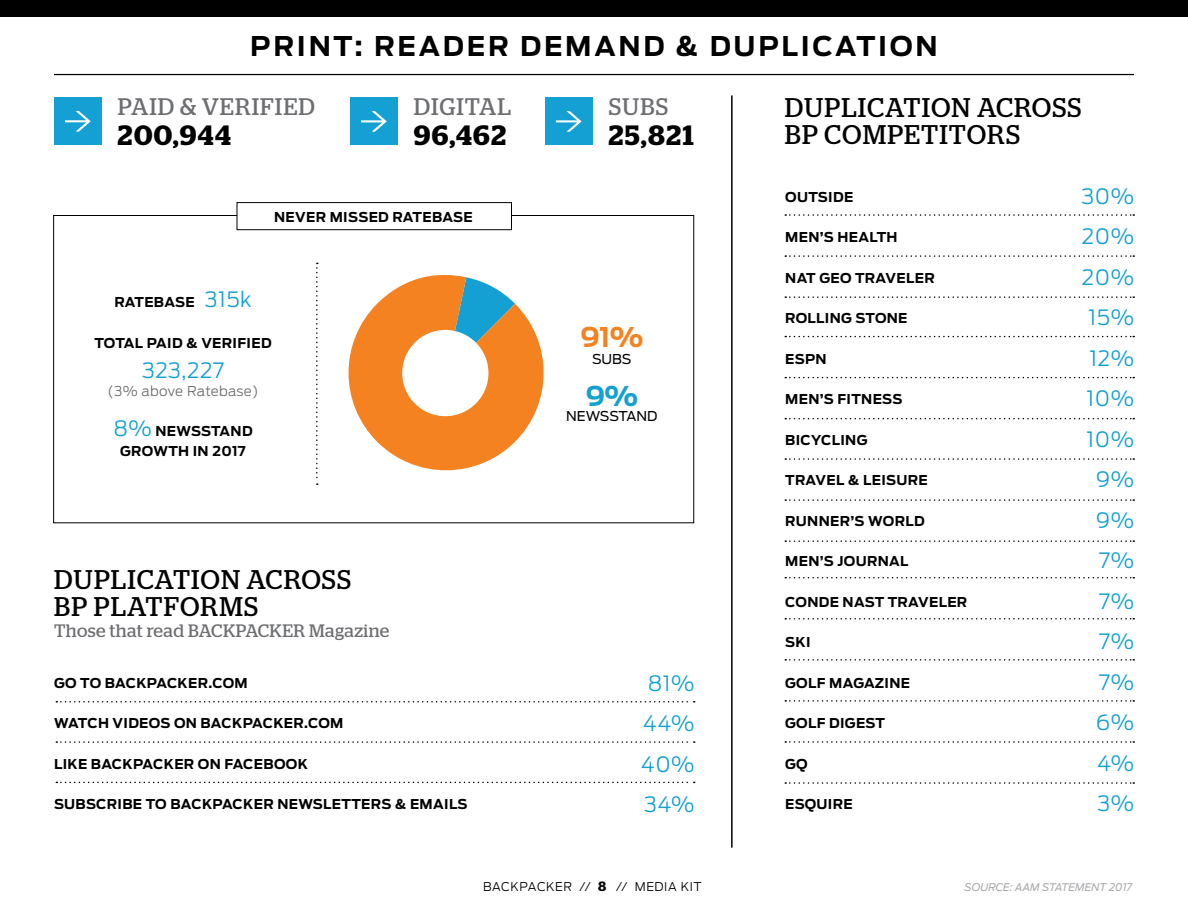
<style>
.page{position:relative;width:1188px;height:918px;background:#fff}
.page>*{position:absolute;margin:0;border:0;box-sizing:border-box;transform-origin:0 0}
.t1{font:600 27.9px "Stag";letter-spacing:.05em;color:#000}
.t2{font:27px/27px "Stag";letter-spacing:.035em;color:#000}
.t3{font:700 27px "Antenna";letter-spacing:.1em;color:#000}
.t4{font:700 27px "Antenna";color:#f58220}
.t5{font:700 27px "Antenna";color:#14a0d2}
.t6{font:24px "Stag";letter-spacing:.045em;color:#6d6e71}
.t7{font:300 21px/40.5px "Antenna";color:#14a0d2;text-align:right}
.t8{font:18px "Stag";letter-spacing:.025em;color:#6d6e71}
.t9{font:700 13.5px/19.5px "Antenna";letter-spacing:.025em;color:#000;text-align:center}
.t10{font:300 13.5px "Antenna";letter-spacing:.01em;color:#6d6e71}
.t11{font:13.5px "Antenna";color:#000}
.t12{font:300 12px "Antenna";letter-spacing:.045em;color:#000}
.t13{font:italic 10.5px "Antenna";color:#a7a9ac}
.s1{font-weight:300;font-size:21px;color:#14a0d2}
.s2{font-family:"Stag";font-weight:600;font-size:13.5px}
</style>
<div class="page">
<svg style="left:348px;top:274px;width:196px;height:197px;fill:#f58220"></svg>
<hr style="left:54px;top:74px;width:1080px;height:1px;background:#000">
<div style="left:0;top:0;width:1188px;height:16px;background:#000"></div>
<svg style="left:785px;top:214px;width:349px;height:2px"></svg>
<svg style="left:785px;top:255px;width:349px;height:2px"></svg>
<svg style="left:785px;top:296px;width:349px;height:2px"></svg>
<hr style="left:731px;top:95px;width:2px;height:753px;background:#000">
<svg style="left:785px;top:336px;width:349px;height:1px"></svg>
<svg style="left:785px;top:377px;width:349px;height:1px"></svg>
<svg style="left:785px;top:418px;width:349px;height:1px"></svg>
<svg style="left:785px;top:458px;width:349px;height:2px"></svg>
<svg style="left:785px;top:499px;width:349px;height:2px"></svg>
<svg style="left:785px;top:540px;width:349px;height:2px"></svg>
<svg style="left:785px;top:577px;width:349px;height:1px"></svg>
<svg style="left:785px;top:618px;width:349px;height:2px"></svg>
<svg style="left:785px;top:659px;width:349px;height:2px"></svg>
<svg style="left:785px;top:700px;width:349px;height:2px"></svg>
<svg style="left:785px;top:741px;width:349px;height:2px"></svg>
<svg style="left:785px;top:782px;width:349px;height:2px"></svg>
<div style="left:350px;top:98px;width:48px;height:47px;background:#14a0d2"></div>
<svg style="left:361px;top:111px;width:26px;height:21px"></svg>
<div style="left:545px;top:98px;width:48px;height:47px;background:#14a0d2"></div>
<svg style="left:556px;top:111px;width:26px;height:21px"></svg>
<svg style="left:56px;top:701px;width:639px;height:2px"></svg>
<svg style="left:56px;top:741px;width:639px;height:2px"></svg>
<svg style="left:56px;top:782px;width:639px;height:1px"></svg>
<div style="left:237px;top:202px;width:275px;height:28px;border:1px solid #000"></div>
<div style="left:402px;top:330px;width:86px;height:86px;background:#fff;border-radius:50%"></div>
<svg style="left:316px;top:263px;width:2px;height:222px"></svg>
<div style="left:54px;top:97px;width:48px;height:48px;background:#14a0d2"></div>
<svg style="left:65px;top:111px;width:26px;height:21px"></svg>
<h2 class="t3" style="left:250px;top:27px;width:689px">PRINT: READER DEMAND &amp; DUPLICATION</h2>
<h3 class="t6" style="left:118px;top:92px;width:199px">PAID &amp; VERIFIED</h3>
<h1 class="t1" style="left:118px;top:119px;width:115px">200,944</h1>
<h3 class="t6" style="left:414px;top:92px;width:99px">DIGITAL</h3>
<h1 class="t1" style="left:414px;top:119px;width:94px">96,462</h1>
<p class="t9" style="left:274px;top:207px;width:200px">NEVER MISSED RATEBASE</p>
<p class="t9" style="left:114px;top:293px;width:139px">RATEBASE <span class="s1">315k</span></p>
<p class="t9" style="left:94px;top:333px;width:179px">TOTAL PAID &amp; VERIFIED</p>
<h3 class="t7" style="left:142px;top:349px;width:84px">323,227</h3>
<p class="t10" style="left:107px;top:382px;width:153px">(3% above Ratebase)</p>
<p class="t9" style="left:113px;top:422px;width:141px"><span class="s1">8%</span> NEWSSTAND<br>GROWTH IN 2017</p>
<h2 class="t2" style="left:54px;top:566px;width:298px">DUPLICATION ACROSS<br>BP PLATFORMS</h2>
<h3 class="t8" style="left:54px;top:621px;width:337px">Those that read BACKPACKER Magazine</h3>
<p class="t9" style="left:54px;top:673px;width:195px">GO TO BACKPACKER.COM</p>
<p class="t9" style="left:54px;top:714px;width:291px">WATCH VIDEOS ON BACKPACKER.COM</p>
<p class="t9" style="left:54px;top:754px;width:255px">LIKE BACKPACKER ON FACEBOOK</p>
<p class="t9" style="left:54px;top:795px;width:415px">SUBSCRIBE TO BACKPACKER NEWSLETTERS &amp; EMAILS</p>
<h3 class="t6" style="left:609px;top:92px;width:61px">SUBS</h3>
<h1 class="t1" style="left:609px;top:119px;width:87px">25,821</h1>
<h2 class="t4" style="left:580px;top:319px;width:65px">91%</h2>
<p class="t11" style="left:592px;top:350px;width:41px">SUBS</p>
<h2 class="t5" style="left:585px;top:377px;width:54px">9%</h2>
<p class="t11" style="left:566px;top:407px;width:93px">NEWSSTAND</p>
<h3 class="t7" style="left:641px;top:662px;width:55px;text-align:center">81%<br>44%<br>40%<br>34%</h3>
<p class="t12" style="left:483px;top:879px;width:220px">BACKPACKER // <span class="s2">8</span> // MEDIA KIT</p>
<h2 class="t2" style="left:785px;top:94px;width:298px">DUPLICATION ACROSS<br>BP COMPETITORS</h2>
<p class="t9" style="left:785px;top:187px;width:70px">OUTSIDE</p>
<p class="t9" style="left:785px;top:227px;width:114px">MEN’S HEALTH</p>
<p class="t9" style="left:785px;top:268px;width:151px">NAT GEO TRAVELER</p>
<p class="t9" style="left:785px;top:308px;width:124px">ROLLING STONE</p>
<p class="t9" style="left:785px;top:349px;width:43px">ESPN</p>
<p class="t9" style="left:785px;top:389px;width:119px">MEN’S FITNESS</p>
<p class="t9" style="left:785px;top:430px;width:84px">BICYCLING</p>
<p class="t9" style="left:785px;top:470px;width:144px">TRAVEL &amp; LEISURE</p>
<p class="t9" style="left:785px;top:511px;width:141px">RUNNER’S WORLD</p>
<p class="t9" style="left:785px;top:551px;width:125px">MEN’S JOURNAL</p>
<p class="t9" style="left:785px;top:592px;width:184px">CONDE NAST TRAVELER</p>
<p class="t9" style="left:785px;top:632px;width:27px">SKI</p>
<p class="t9" style="left:785px;top:673px;width:126px">GOLF MAGAZINE</p>
<p class="t9" style="left:785px;top:713px;width:101px">GOLF DIGEST</p>
<p class="t9" style="left:785px;top:754px;width:24px">GQ</p>
<p class="t9" style="left:785px;top:794px;width:69px">ESQUIRE</p>
<h3 class="t7" style="left:1082px;top:175px;width:54px">30%<br>20%<br>20%<br>15%<br>12%<br>10%<br>10%<br>9%<br>9%<br>7%<br>7%<br>7%<br>7%<br>6%<br>4%<br>3%</h3>
<p class="t13" style="left:965px;top:881px;width:169px">SOURCE: AAM STATEMENT 2017</p>
</div>
